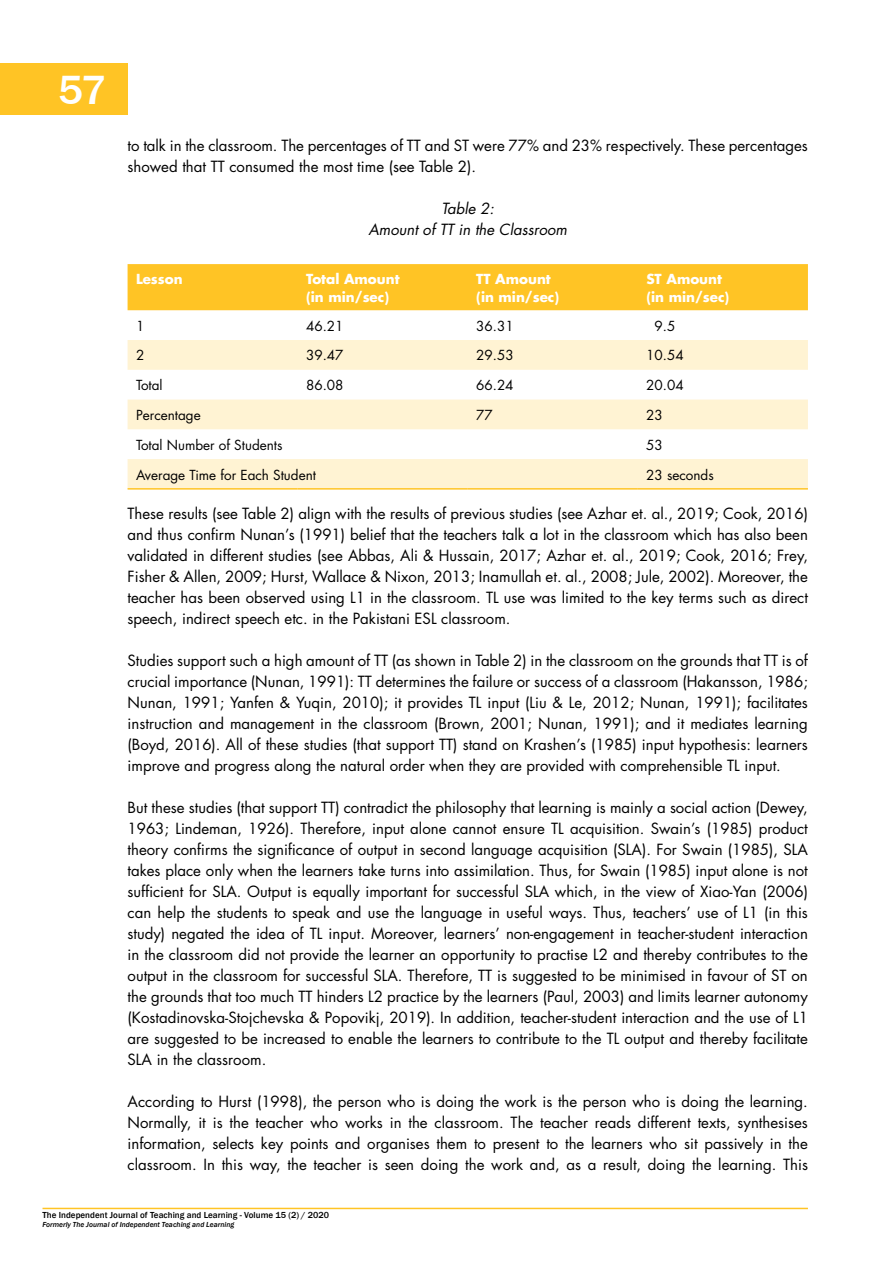
<style>
.page{position:relative;width:893px;height:1263px;background:#fff}
.page>*{position:absolute;margin:0;border:0;box-sizing:border-box;transform-origin:0 0}
.t1{font:500 42px "Franklin Gothic";color:#fff}
.t2{font:15px/21px "Futura Std";color:#000;text-align:justify}
.t3{font:italic 15px/21px "Futura Std";color:#000;text-align:center}
.t4{font:13.5px "Futura Std";color:#000}
.t5{font:700 13.5px/18px "Futura Std";color:#fff}
.t6{font:500 9px "Franklin Gothic";color:#000}
.t7{font:italic 500 7.5px "Franklin Gothic";color:#000}
</style>
<div class="page">
<hr style="left:43px;top:1208px;width:765px;height:1px;background:#ffc425">
<div style="left:0;top:64px;width:128px;height:51px;background:#ffc425"></div>
<div style="left:128px;top:264px;width:680px;height:46px;background:#ffc425"></div>
<svg style="left:128px;top:340px;width:680px;height:148px;fill:#fff3d3"></svg>
<hr style="left:128px;top:488px;width:170px;height:2px;background:#ffc425">
<hr style="left:298px;top:488px;width:170px;height:2px;background:#ffc425">
<hr style="left:468px;top:488px;width:170px;height:2px;background:#ffc425">
<hr style="left:638px;top:488px;width:170px;height:2px;background:#ffc425">
<h1 class="t1" style="left:58px;top:64px;width:50px">57</h1>
<p class="t2" style="left:128px;top:135px;width:682px">to talk in the classroom. The percentages of TT and ST were 77% and 23% respectively. These percentages showed that TT consumed the most time (see Table 2).</p>
<p class="t3" style="left:368px;top:198px;width:200px">Table 2:<br>Amount of TT in the Classroom</p>
<p class="t5" style="left:136px;top:269px;width:48px">Lesson</p>
<p class="t5" style="left:306px;top:269px;width:95px">Total Amount (in min/sec)</p>
<p class="t5" style="left:476px;top:269px;width:84px">TT Amount (in min/sec)</p>
<p class="t5" style="left:646px;top:269px;width:84px">ST Amount (in min/sec)</p>
<p class="t4" style="left:136px;top:317px;width:10px">1</p>
<p class="t4" style="left:306px;top:317px;width:39px">46.21</p>
<p class="t4" style="left:476px;top:317px;width:39px">36.31</p>
<p class="t4" style="left:655px;top:317px;width:22px">9.5</p>
<p class="t4" style="left:136px;top:347px;width:10px">2</p>
<p class="t4" style="left:306px;top:347px;width:39px">39.47</p>
<p class="t4" style="left:476px;top:347px;width:39px">29.53</p>
<p class="t4" style="left:646px;top:347px;width:39px">10.54</p>
<p class="t4" style="left:136px;top:377px;width:28px">Total</p>
<p class="t4" style="left:306px;top:377px;width:39px">86.08</p>
<p class="t4" style="left:476px;top:377px;width:39px">66.24</p>
<p class="t4" style="left:646px;top:377px;width:39px">20.04</p>
<p class="t4" style="left:136px;top:406px;width:66px">Percentage</p>
<p class="t4" style="left:476px;top:406px;width:18px">77</p>
<p class="t4" style="left:646px;top:406px;width:18px">23</p>
<p class="t4" style="left:136px;top:436px;width:148px">Total Number of Students</p>
<p class="t4" style="left:646px;top:436px;width:18px">53</p>
<p class="t4" style="left:136px;top:466px;width:182px">Average Time for Each Student</p>
<p class="t4" style="left:646px;top:466px;width:69px">23 seconds</p>
<p class="t2" style="left:128px;top:503px;width:682px">These results (see Table 2) align with the results of previous studies (see Azhar et. al., 2019; Cook, 2016) and thus confirm Nunan’s (1991) belief that the teachers talk a lot in the classroom which has also been validated in different studies (see Abbas, Ali &amp; Hussain, 2017; Azhar et. al., 2019; Cook, 2016; Frey, Fisher &amp; Allen, 2009; Hurst, Wallace &amp; Nixon, 2013; Inamullah et. al., 2008; Jule, 2002). Moreover, the teacher has been observed using L1 in the classroom. TL use was limited to the key terms such as direct speech, indirect speech etc. in the Pakistani ESL classroom.</p>
<p class="t2" style="left:128px;top:650px;width:682px">Studies support such a high amount of TT (as shown in Table 2) in the classroom on the grounds that TT is of crucial importance (Nunan, 1991): TT determines the failure or success of a classroom (Hakansson, 1986; Nunan, 1991; Yanfen &amp; Yuqin, 2010); it provides TL input (Liu &amp; Le, 2012; Nunan, 1991); facilitates instruction and management in the classroom (Brown, 2001; Nunan, 1991); and it mediates learning (Boyd, 2016). All of these studies (that support TT) stand on Krashen’s (1985) input hypothesis: learners improve and progress along the natural order when they are provided with comprehensible TL input.</p>
<p class="t2" style="left:128px;top:797px;width:682px">But these studies (that support TT) contradict the philosophy that learning is mainly a social action (Dewey, 1963; Lindeman, 1926). Therefore, input alone cannot ensure TL acquisition. Swain’s (1985) product theory confirms the significance of output in second language acquisition (SLA). For Swain (1985), SLA takes place only when the learners take turns into assimilation. Thus, for Swain (1985) input alone is not sufficient for SLA. Output is equally important for successful SLA which, in the view of Xiao-Yan (2006) can help the students to speak and use the language in useful ways. Thus, teachers’ use of L1 (in this study) negated the idea of TL input. Moreover, learners’ non-engagement in teacher-student interaction in the classroom did not provide the learner an opportunity to practise L2 and thereby contributes to the output in the classroom for successful SLA. Therefore, TT is suggested to be minimised in favour of ST on the grounds that too much TT hinders L2 practice by the learners (Paul, 2003) and limits learner autonomy (Kostadinovska-Stojchevska &amp; Popovikj, 2019). In addition, teacher-student interaction and the use of L1 are suggested to be increased to enable the learners to contribute to the TL output and thereby facilitate SLA in the classroom.</p>
<p class="t2" style="left:128px;top:1091px;width:682px">According to Hurst (1998), the person who is doing the work is the person who is doing the learning.<br>Normally, it is the teacher who works in the classroom. The teacher reads different texts, synthesises information, selects key points and organises them to present to the learners who sit passively in the classroom. In this way, the teacher is seen doing the work and, as a result, doing the learning. This</p>
<p class="t6" style="left:43px;top:1210px;width:288px">The Independent Journal of Teaching and Learning - Volume 15 (2) / 2020</p>
<p class="t7" style="left:43px;top:1220px;width:193px">Formerly The Journal of Independent Teaching and Learning</p>
</div>
